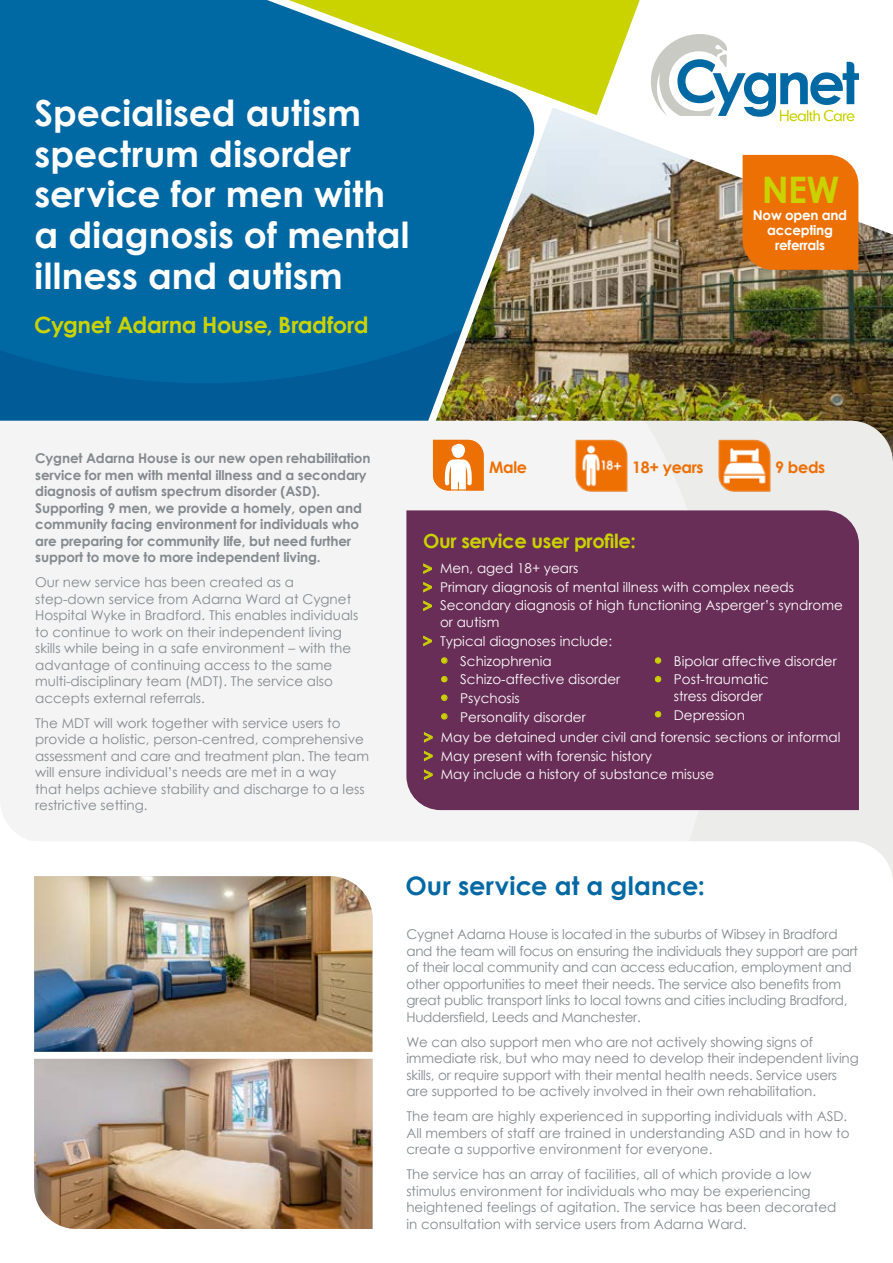
<style>
.page{position:relative;width:893px;height:1263px;background:#fff}
.page>*{position:absolute;margin:0;border:0;box-sizing:border-box;transform-origin:0 0}
.t1{font:700 36.6px "Century Gothic";color:#cad200}
.t2{font:700 36px/40.5px "Century Gothic";color:#fff}
.t3{font:700 25.5px "Century Gothic";letter-spacing:.005em;color:#0068a3}
.t4{font:700 22.5px "Century Gothic";letter-spacing:-.015em;color:#cad200}
.t5{font:700 19.5px "Century Gothic";letter-spacing:-.02em;color:#cad200}
.t6{font:700 16.05px "Century Gothic";letter-spacing:-.02em;color:#ed7004}
.t7{font:13.5px/16.5px "Century Gothic";color:#848a8e}
.t8{font:13.5px/18.6px "Century Gothic";color:#fff}
.t9{font:13.5px/16.5px "Century Gothic";letter-spacing:-.02em;color:#848a8e}
.t10{font:700 13.5px/16.5px "Century Gothic";letter-spacing:-.01em;color:#848a8e}
.t11{font:700 13.5px/15px "Century Gothic";letter-spacing:-.02em;color:#fff;text-align:center}
.s1{font-family:"Avant Garde ITC";font-weight:600;font-size:18px;color:#cad200}
.s2{font-weight:700;font-size:18px;color:#cad200}
</style>
<div class="page">
<div style="left:0;top:0;width:406px;height:219px;background:#0068a3"></div>
<svg style="left:0;top:219px;width:406px;height:202px;background:#0065a0"></svg>
<img style="left:406px;top:115px;width:487px;height:306px">
<svg style="left:649px;top:34px;width:210px;height:87px"></svg>
<div style="left:0;top:421px;width:645px;height:420px;background:#f4f4f4"></div>
<svg style="left:215px;top:0;width:486px;height:115px"></svg>
<svg style="left:645px;top:420px;width:248px;height:421px;background:#eaeae8"></svg>
<div style="left:743px;top:155px;width:115px;height:115px;background:#ed7004"></div>
<img style="left:717px;top:438px;width:54px;height:54px">
<svg style="left:433px;top:440px;width:51px;height:50px"></svg>
<img style="left:574px;top:438px;width:54px;height:54px">
<div style="left:406px;top:510px;width:453px;height:300px;background:#682e57"></div>
<img style="left:34px;top:876px;width:338px;height:176px">
<img style="left:34px;top:1059px;width:339px;height:170px">
<h2 class="t2" style="left:35px;top:92px;width:376px">Specialised autism spectrum disorder service for men with a diagnosis of mental illness and autism</h2>
<h3 class="t4" style="left:34px;top:307px;width:336px">Cygnet Adarna House, Bradford</h3>
<h1 class="t1" style="left:762px;top:162px;width:79px">NEW</h1>
<p class="t11" style="left:767px;top:222px;width:67px">accepting referrals</p>
<p class="t11" style="left:753px;top:207px;width:96px">Now open and</p>
<p class="t10" style="left:35px;top:449px;width:337px">Cygnet Adarna House is our new open rehabilitation service for men with mental illness and a secondary diagnosis of autism spectrum disorder (ASD).<br>Supporting 9 men, we provide a homely, open and community facing environment for individuals who are preparing for community life, but need further support to move to more independent living.</p>
<p class="t7" style="left:35px;top:574px;width:324px">Our new service has been created as a step-down service from Adarna Ward at Cygnet Hospital Wyke in Bradford. This enables individuals to continue to work on their independent living skills while being in a safe environment – with the advantage of continuing access to the same multi-disciplinary team (MDT). The service also accepts external referrals.</p>
<p class="t7" style="left:35px;top:714px;width:335px">The MDT will work together with service users to provide a holistic, person-centred, comprehensive assessment and care and treatment plan. The team will ensure individual’s needs are met in a way<br>that helps achieve stability and discharge to a less restrictive setting.</p>
<p class="t6" style="left:489px;top:455px;width:40px">Male</p>
<p class="t6" style="left:632px;top:455px;width:73px">18+ years</p>
<p class="t6" style="left:775px;top:455px;width:52px">9 beds</p>
<h3 class="t5" style="left:423px;top:526px;width:214px">Our service user profile:</h3>
<p class="t8" style="left:423px;top:559px;width:421px"><span class="s1">&gt;</span> Men, aged 18+ years<br><span class="s1">&gt;</span> Primary diagnosis of mental illness with complex needs<br><span class="s1">&gt;</span> Secondary diagnosis of high functioning Asperger’s syndrome</p>
<p class="t8" style="left:423px;top:613px;width:190px;text-indent:17px">or autism<br><span class="s1">&gt;</span> Typical diagnoses include:</p>
<p class="t8" style="left:439px;top:651px;width:114px"><span class="s2">•</span> Schizophrenia</p>
<p class="t8" style="left:439px;top:670px;width:183px"><span class="s2">•</span> Schizo-affective disorder</p>
<p class="t8" style="left:439px;top:689px;width:82px"><span class="s2">•</span> Psychosis</p>
<p class="t8" style="left:439px;top:707px;width:148px"><span class="s2">•</span> Personality disorder</p>
<p class="t8" style="left:653px;top:651px;width:186px"><span class="s2">•</span> Bipolar affective disorder</p>
<p class="t8" style="left:674px;top:671px;width:97px;line-height:16.5px;text-indent:-21px"><span class="s2">•</span> Post-traumatic stress disorder</p>
<p class="t8" style="left:653px;top:705px;width:94px"><span class="s2">•</span> Depression</p>
<p class="t8" style="left:424px;top:728px;width:418px"><span class="s1">&gt;</span> May be detained under civil and forensic sections or informal <span class="s1">&gt;</span> May present with forensic history<br><span class="s1">&gt;</span> May include a history of substance misuse</p>
<h3 class="t3" style="left:405px;top:867px;width:301px">Our service at a glance:</h3>
<p class="t9" style="left:406px;top:926px;width:453px">Cygnet Adarna House is located in the suburbs of Wibsey in Bradford and the team will focus on ensuring the individuals they support are part of their local community and can access education, employment and other opportunities to meet their needs. The service also benefits from great public transport links to local towns and cities including Bradford, Huddersfield, Leeds and Manchester.</p>
<p class="t7" style="left:406px;top:1033px;width:454px">We can also support men who are not actively showing signs of immediate risk, but who may need to develop their independent living skills, or require support with their mental health needs. Service users are supported to be actively involved in their own rehabilitation.</p>
<p class="t7" style="left:406px;top:1108px;width:445px">The team are highly experienced in supporting individuals with ASD.<br>All members of staff are trained in understanding ASD and in how to create a supportive environment for everyone.</p>
<p class="t7" style="left:406px;top:1166px;width:431px">The service has an array of facilities, all of which provide a low stimulus environment for individuals who may be experiencing heightened feelings of agitation. The service has been decorated in consultation with service users from Adarna Ward.</p>
</div>
